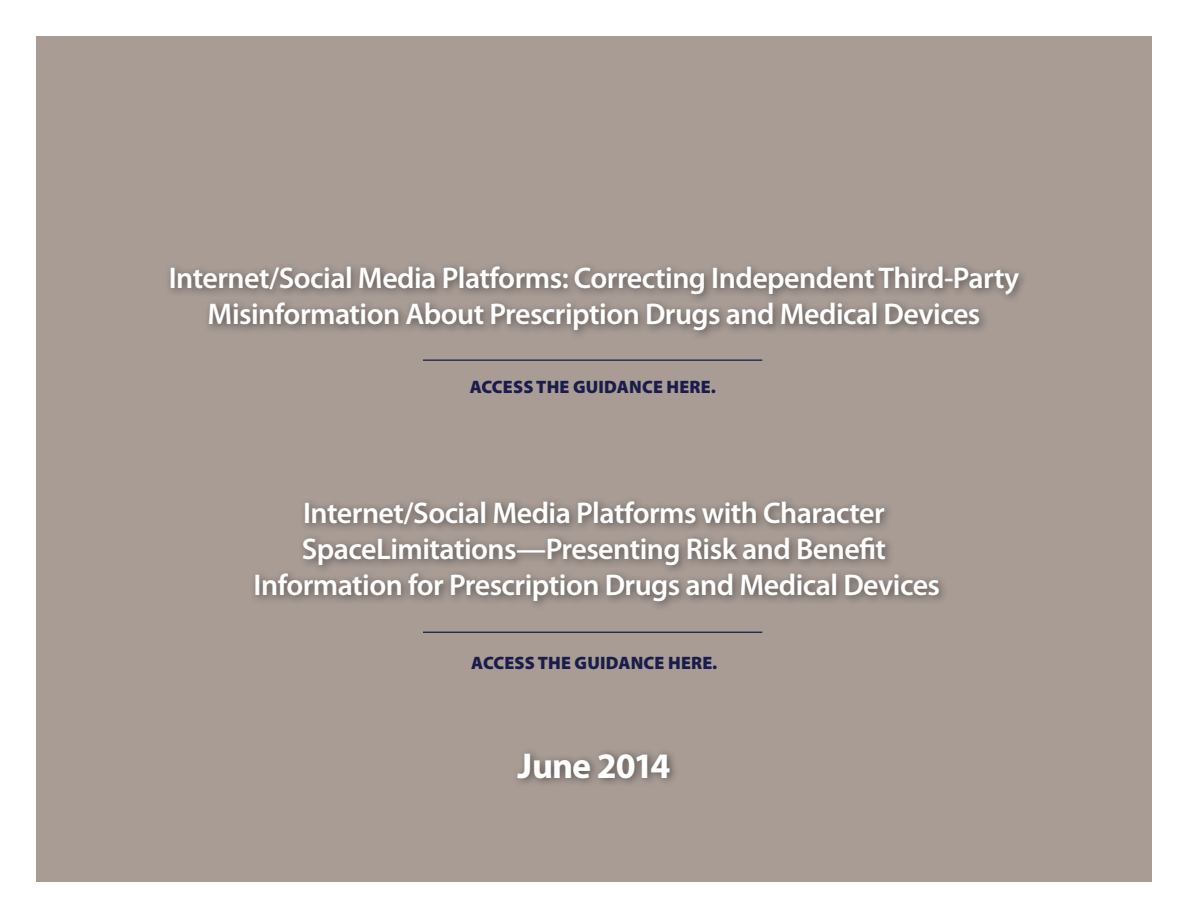
<style>
.page{position:relative;width:1188px;height:918px;background:#fff}
.page>*{position:absolute;margin:0;border:0;box-sizing:border-box;transform-origin:0 0}
.t1{font:700 36px "Myriad Pro";letter-spacing:-.025em;color:#fff}
.t2{font:600 30px/36px "Myriad Pro";letter-spacing:-.02em;color:#fff;text-align:center}
.t3{font:900 18px "Myriad Pro";letter-spacing:.01em;color:#1a1c4b}
</style>
<div class="page">
<div style="left:36px;top:36px;width:1116px;height:846px;background:#a89c95"></div>
<div style="left:512px;top:747px;width:167px;height:41px;background:#231f20;opacity:.6"></div>
<div style="left:165px;top:261px;width:863px;height:80px;background:#231f20;opacity:.6"></div>
<hr style="left:423px;top:360px;width:339px;height:1px;background:#1a1c4b">
<div style="left:250px;top:496px;width:699px;height:116px;background:#231f20;opacity:.6"></div>
<hr style="left:423px;top:632px;width:339px;height:1px;background:#1a1c4b">
<p class="t2" style="left:169px;top:261px;width:852px">Internet/Social Media Platforms: Correcting Independent Third-Party<br>Misinformation About Prescription Drugs and Medical Devices</p>
<p class="t3" style="left:470px;top:377px;width:248px">ACCESS THE GUIDANCE HERE.</p>
<p class="t2" style="left:254px;top:496px;width:688px">Internet/Social Media Platforms with Character<br>SpaceLimitations—Presenting Risk and Benefit<br>Information for Prescription Drugs and Medical Devices</p>
<p class="t3" style="left:471px;top:652px;width:248px">ACCESS THE GUIDANCE HERE.</p>
<p class="t1" style="left:518px;top:745px;width:154px">June 2014</p>
</div>
